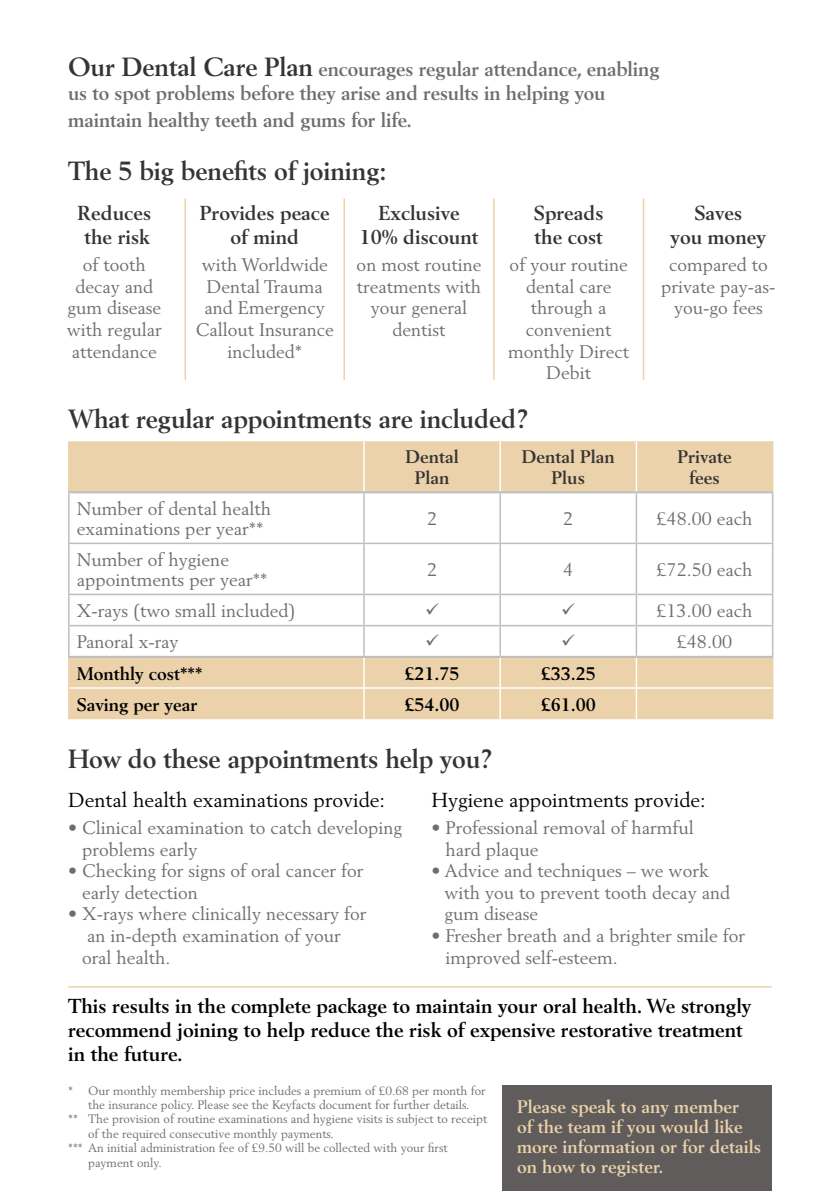
<style>
.page{position:relative;width:840px;height:1191px;background:#fff}
.page>*{position:absolute;margin:0;border:0;box-sizing:border-box;transform-origin:0 0}
.t1{font:700 26px "Berling LT Std";letter-spacing:-.005em;color:#343433}
.t2{font:700 20px/24px "Berling LT Std";color:#000}
.t3{font:700 20px/24px "Berling LT Std";letter-spacing:-.005em;color:#706c6b}
.t4{font:700 20px/24px "Berling LT Std";color:#343433;text-align:center}
.t5{font:20px "Berling LT Std";color:#000}
.t6{font:18px/21.6px "Berling LT Std";color:#706c6b}
.t7{font:700 18px/20px "Berling LT Std";color:#ecd2aa}
.t8{font:700 18px "Berling LT Std";color:#000}
.t9{font:700 18px/21.6px "Berling LT Std";color:#343433;text-align:center}
.t10{font:12px "Berling LT Std";color:#706c6b}
.s1{font-size:26px;color:#343433}
</style>
<div class="page">
<hr style="left:184px;top:198px;width:2px;height:182px;background:#ecd2aa">
<hr style="left:343px;top:198px;width:2px;height:182px;background:#ecd2aa">
<hr style="left:493px;top:198px;width:1px;height:182px;background:#ecd2aa">
<hr style="left:642px;top:198px;width:2px;height:182px;background:#ecd2aa">
<div style="left:70px;top:441px;width:701px;height:278px;background:#ecd2aa"></div>
<svg style="left:70px;top:493px;width:701px;height:163px"></svg>
<hr style="left:68px;top:441px;width:2px;height:50px;background:#ecd2aa">
<hr style="left:771px;top:441px;width:2px;height:50px;background:#ecd2aa">
<hr style="left:363px;top:441px;width:1px;height:50px;background:#fff">
<hr style="left:499px;top:441px;width:1px;height:50px;background:#fff">
<hr style="left:635px;top:441px;width:1px;height:50px;background:#fff">
<svg style="left:363px;top:658px;width:1px;height:29px"></svg>
<svg style="left:499px;top:658px;width:1px;height:29px"></svg>
<svg style="left:635px;top:658px;width:1px;height:29px"></svg>
<hr style="left:70px;top:687px;width:294px;height:2px;background:#fff">
<hr style="left:364px;top:687px;width:136px;height:2px;background:#fff">
<hr style="left:363px;top:689px;width:1px;height:30px;background:#fff">
<hr style="left:500px;top:687px;width:136px;height:2px;background:#fff">
<hr style="left:499px;top:689px;width:1px;height:30px;background:#fff">
<hr style="left:636px;top:687px;width:135px;height:2px;background:#fff">
<hr style="left:635px;top:689px;width:1px;height:30px;background:#fff">
<hr style="left:68px;top:658px;width:2px;height:30px;background:#ecd2aa">
<hr style="left:771px;top:658px;width:2px;height:30px;background:#ecd2aa">
<hr style="left:68px;top:688px;width:2px;height:31px;background:#ecd2aa">
<hr style="left:771px;top:688px;width:2px;height:31px;background:#ecd2aa">
<hr style="left:68px;top:491px;width:296px;height:2px;background:#bcbec0">
<hr style="left:364px;top:491px;width:136px;height:2px;background:#bcbec0">
<hr style="left:500px;top:491px;width:136px;height:2px;background:#bcbec0">
<hr style="left:636px;top:491px;width:137px;height:2px;background:#bcbec0">
<hr style="left:68px;top:656px;width:296px;height:2px;background:#bcbec0">
<hr style="left:364px;top:656px;width:136px;height:2px;background:#bcbec0">
<hr style="left:500px;top:656px;width:136px;height:2px;background:#bcbec0">
<hr style="left:636px;top:656px;width:137px;height:2px;background:#bcbec0">
<hr style="left:68px;top:493px;width:2px;height:49px;background:#bcbec0">
<hr style="left:363px;top:493px;width:1px;height:49px;background:#bcbec0">
<hr style="left:499px;top:493px;width:1px;height:49px;background:#bcbec0">
<hr style="left:635px;top:493px;width:1px;height:49px;background:#bcbec0">
<hr style="left:771px;top:493px;width:2px;height:49px;background:#bcbec0">
<hr style="left:68px;top:542px;width:296px;height:2px;background:#bcbec0">
<hr style="left:68px;top:544px;width:2px;height:49px;background:#bcbec0">
<hr style="left:364px;top:542px;width:136px;height:2px;background:#bcbec0">
<hr style="left:363px;top:544px;width:1px;height:49px;background:#bcbec0">
<hr style="left:500px;top:542px;width:136px;height:2px;background:#bcbec0">
<hr style="left:499px;top:544px;width:1px;height:49px;background:#bcbec0">
<hr style="left:636px;top:542px;width:137px;height:2px;background:#bcbec0">
<hr style="left:635px;top:544px;width:1px;height:49px;background:#bcbec0">
<hr style="left:771px;top:544px;width:2px;height:49px;background:#bcbec0">
<hr style="left:68px;top:593px;width:296px;height:2px;background:#bcbec0">
<hr style="left:68px;top:595px;width:2px;height:30px;background:#bcbec0">
<hr style="left:364px;top:593px;width:136px;height:2px;background:#bcbec0">
<hr style="left:363px;top:595px;width:1px;height:30px;background:#bcbec0">
<hr style="left:500px;top:593px;width:136px;height:2px;background:#bcbec0">
<hr style="left:499px;top:595px;width:1px;height:30px;background:#bcbec0">
<hr style="left:636px;top:593px;width:137px;height:2px;background:#bcbec0">
<hr style="left:635px;top:595px;width:1px;height:30px;background:#bcbec0">
<hr style="left:771px;top:595px;width:2px;height:30px;background:#bcbec0">
<hr style="left:68px;top:625px;width:296px;height:1px;background:#bcbec0">
<hr style="left:68px;top:626px;width:2px;height:30px;background:#bcbec0">
<hr style="left:364px;top:625px;width:136px;height:1px;background:#bcbec0">
<hr style="left:363px;top:626px;width:1px;height:30px;background:#bcbec0">
<hr style="left:500px;top:625px;width:136px;height:1px;background:#bcbec0">
<hr style="left:499px;top:626px;width:1px;height:30px;background:#bcbec0">
<hr style="left:636px;top:625px;width:137px;height:1px;background:#bcbec0">
<hr style="left:635px;top:626px;width:1px;height:30px;background:#bcbec0">
<hr style="left:771px;top:626px;width:2px;height:30px;background:#bcbec0">
<hr style="left:68px;top:986px;width:703px;height:1px;background:#ecd2aa">
<div style="left:502px;top:1085px;width:269px;height:106px;background:#5f5c5b"></div>
<svg style="left:426px;top:603px;width:12px;height:11px"></svg>
<svg style="left:562px;top:603px;width:12px;height:11px"></svg>
<svg style="left:426px;top:634px;width:12px;height:12px"></svg>
<svg style="left:562px;top:634px;width:12px;height:12px"></svg>
<p class="t3" style="left:68px;top:57px;width:592px"><span class="s1">Our Dental Care Plan</span> encourages regular attendance, enabling us to spot problems before they arise and results in helping you</p>
<p class="t3" style="left:68px;top:107px;width:345px">maintain healthy teeth and gums for life.</p>
<h1 class="t1" style="left:68px;top:156px;width:320px">The 5 big benefits of joining:</h1>
<p class="t4" style="left:77px;top:201px;width:75px">Reduces the risk</p>
<p class="t6" style="left:67px;top:254px;width:96px;text-align:center">of tooth decay and gum disease with regular attendance</p>
<p class="t4" style="left:199px;top:201px;width:131px">Provides peace of mind</p>
<p class="t6" style="left:195px;top:254px;width:139px;text-align:center">with Worldwide<br>Dental Trauma and Emergency<br>Callout Insurance included*</p>
<p class="t4" style="left:359px;top:201px;width:120px">Exclusive<br>10% discount</p>
<p class="t6" style="left:356px;top:254px;width:126px;text-align:center">on most routine treatments with your general dentist</p>
<p class="t4" style="left:533px;top:201px;width:71px;text-align:left">Spreads the cost</p>
<p class="t6" style="left:508px;top:254px;width:122px;text-align:center">of your routine dental care through a convenient monthly Direct<br>Debit</p>
<p class="t4" style="left:670px;top:201px;width:97px">Saves<br>you money</p>
<p class="t6" style="left:660px;top:254px;width:116px;text-align:center">compared to private pay-as&shy;you-go fees</p>
<h1 class="t1" style="left:68px;top:403px;width:462px">What regular appointments are included?</h1>
<p class="t9" style="left:405px;top:445px;width:55px">Dental<br>Plan</p>
<p class="t9" style="left:521px;top:445px;width:94px">Dental Plan<br>Plus</p>
<p class="t9" style="left:677px;top:445px;width:56px">Private fees</p>
<p class="t6" style="left:77px;top:498px;width:196px;line-height:20px">Number of dental health examinations per year**</p>
<p class="t6" style="left:427px;top:508px;width:12px">2</p>
<p class="t6" style="left:563px;top:508px;width:12px">2</p>
<p class="t6" style="left:656px;top:508px;width:97px">£48.00 each</p>
<p class="t6" style="left:77px;top:549px;width:192px;line-height:20px">Number of hygiene appointments per year**</p>
<p class="t6" style="left:427px;top:558px;width:12px">2</p>
<p class="t6" style="left:563px;top:558px;width:12px">4</p>
<p class="t6" style="left:656px;top:558px;width:97px">£72.50 each</p>
<p class="t6" style="left:77px;top:600px;width:220px">X-rays (two small included)</p>
<p class="t6" style="left:656px;top:600px;width:97px">£13.00 each</p>
<p class="t6" style="left:77px;top:631px;width:103px">Panoral x-ray</p>
<p class="t6" style="left:676px;top:631px;width:57px">£48.00</p>
<p class="t8" style="left:77px;top:662px;width:127px">Monthly cost***</p>
<p class="t8" style="left:404px;top:662px;width:57px">£21.75</p>
<p class="t8" style="left:540px;top:662px;width:57px">£33.25</p>
<p class="t8" style="left:77px;top:694px;width:122px">Saving per year</p>
<p class="t8" style="left:404px;top:694px;width:57px">£54.00</p>
<p class="t8" style="left:540px;top:694px;width:57px">£61.00</p>
<h1 class="t1" style="left:68px;top:743px;width:426px">How do these appointments help you?</h1>
<p class="t5" style="left:68px;top:787px;width:318px">Dental health examinations provide:</p>
<p class="t6" style="left:82px;top:816px;width:321px;text-indent:-14px">• Clinical examination to catch developing problems early</p>
<p class="t6" style="left:82px;top:860px;width:282px;text-indent:-14px">• Checking for signs of oral cancer for early detection</p>
<p class="t6" style="left:82px;top:903px;width:285px;text-indent:-14px">• X-rays where clinically necessary for an in-depth examination of your oral health.</p>
<p class="t5" style="left:431px;top:787px;width:276px">Hygiene appointments provide:</p>
<p class="t6" style="left:445px;top:816px;width:250px;text-indent:-14px">• Professional removal of harmful hard plaque</p>
<p class="t6" style="left:444px;top:860px;width:287px;text-indent:-13px">• Advice and techniques – we work with you to prevent tooth decay and gum disease</p>
<p class="t6" style="left:445px;top:924px;width:301px;text-indent:-14px">• Fresher breath and a brighter smile for improved self-esteem.</p>
<p class="t2" style="left:68px;top:994px;width:684px">This results in the complete package to maintain your oral health. We strongly recommend joining to help reduce the risk of expensive restorative treatment in the future.</p>
<p class="t10" style="left:68px;top:1083px;width:419px">* Our monthly membership price includes a premium of £0.68 per month for</p>
<p class="t10" style="left:88px;top:1097px;width:382px">the insurance policy. Please see the Keyfacts document for further details.</p>
<p class="t10" style="left:68px;top:1111px;width:420px">** The provision of routine examinations and hygiene visits is subject to receipt</p>
<p class="t10" style="left:88px;top:1126px;width:247px">of the required consecutive monthly payments.</p>
<p class="t10" style="left:68px;top:1140px;width:381px">*** An initial administration fee of £9.50 will be collected with your first</p>
<p class="t10" style="left:88px;top:1155px;width:75px">payment only.</p>
<p class="t7" style="left:517px;top:1096px;width:245px">Please speak to any member<br>of the team if you would like more information or for details on how to register.</p>
</div>
